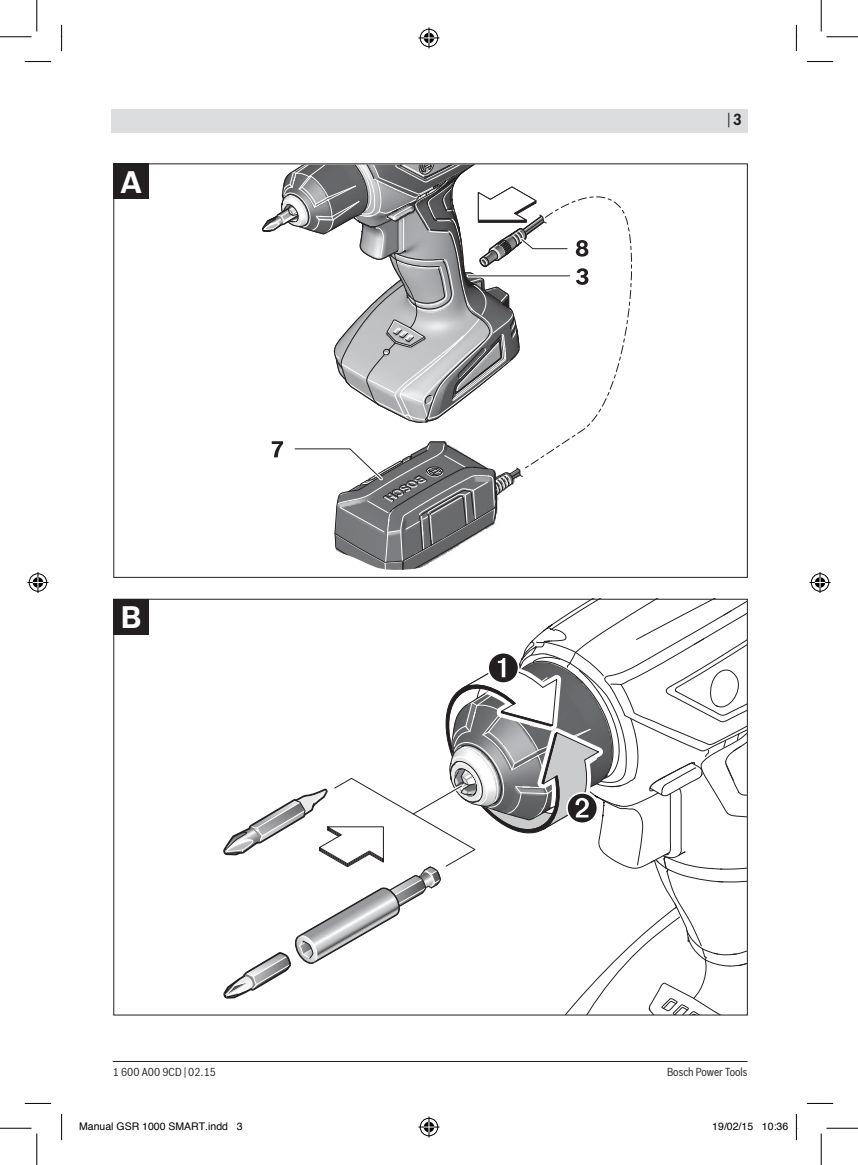
<style>
.page{position:relative;width:858px;height:1165px;background:#fff}
.page>*{position:absolute;margin:0;border:0;box-sizing:border-box;transform-origin:0 0}
.t1{font:700 30.45px "Bosch Sans";color:#fff}
.t2{font:15.75px "Bosch Sans Cond";color:#231f20}
.t3{font:11.38px "Bosch Sans Cond";color:#231f20}
.t4{font:10.5px "Helvetica";color:#000}
.s1{font-weight:700}
</style>
<div class="page">
<div style="left:111px;top:109px;width:636px;height:24px;background:#dcddde"></div>
<hr style="left:113px;top:1061px;width:634px;height:1px;background:#231f20">
<svg style="left:222px;top:599px;width:524px;height:415px"></svg>
<div style="left:114px;top:163px;width:35px;height:36px;background:#231f20"></div>
<svg style="left:263px;top:165px;width:369px;height:405px"></svg>
<svg style="left:468px;top:274px;width:101px;height:4px"></svg>
<hr style="left:468px;top:275px;width:101px;height:1px;background:#231f20">
<div style="left:114px;top:599px;width:35px;height:36px;background:#231f20"></div>
<svg style="left:25px;top:61px;width:26px;height:1px"></svg>
<svg style="left:806px;top:61px;width:26px;height:1px"></svg>
<svg style="left:25px;top:1103px;width:26px;height:1px"></svg>
<svg style="left:806px;top:1102px;width:26px;height:2px"></svg>
<svg style="left:61px;top:25px;width:1px;height:26px"></svg>
<svg style="left:61px;top:1114px;width:1px;height:26px"></svg>
<svg style="left:795px;top:25px;width:2px;height:26px"></svg>
<svg style="left:795px;top:1114px;width:2px;height:26px"></svg>
<hr style="left:0;top:36px;width:32px;height:1px;background:#000">
<hr style="left:826px;top:36px;width:31px;height:1px;background:#000">
<hr style="left:0;top:1128px;width:32px;height:1px;background:#000">
<hr style="left:826px;top:1128px;width:31px;height:1px;background:#000">
<hr style="left:36px;top:0;width:1px;height:32px;background:#000">
<hr style="left:36px;top:1133px;width:1px;height:32px;background:#000">
<hr style="left:820px;top:0;width:1px;height:32px;background:#000">
<hr style="left:820px;top:1133px;width:1px;height:32px;background:#000">
<svg style="left:418px;top:27px;width:21px;height:21px"></svg>
<svg style="left:418px;top:1116px;width:21px;height:21px"></svg>
<svg style="left:27px;top:572px;width:21px;height:21px"></svg>
<svg style="left:809px;top:572px;width:21px;height:21px"></svg>
<h1 class="t1" style="left:120px;top:163px;width:23px">A</h1>
<h1 class="t1" style="left:120px;top:599px;width:22px">B</h1>
<h2 class="t2" style="left:727px;top:110px;width:16px">| <span class="s1">3</span></h2>
<p class="t3" style="left:113px;top:1065px;width:105px">1 600 A00 9CD | 02.15</p>
<p class="t3" style="left:666px;top:1065px;width:82px">Bosch Power Tools</p>
<p class="t4" style="left:79px;top:1118px;width:165px">Manual GSR 1000 SMART.indd 3</p>
<p class="t4" style="left:712px;top:1118px;width:77px">19/02/15 10:36</p>
</div>
